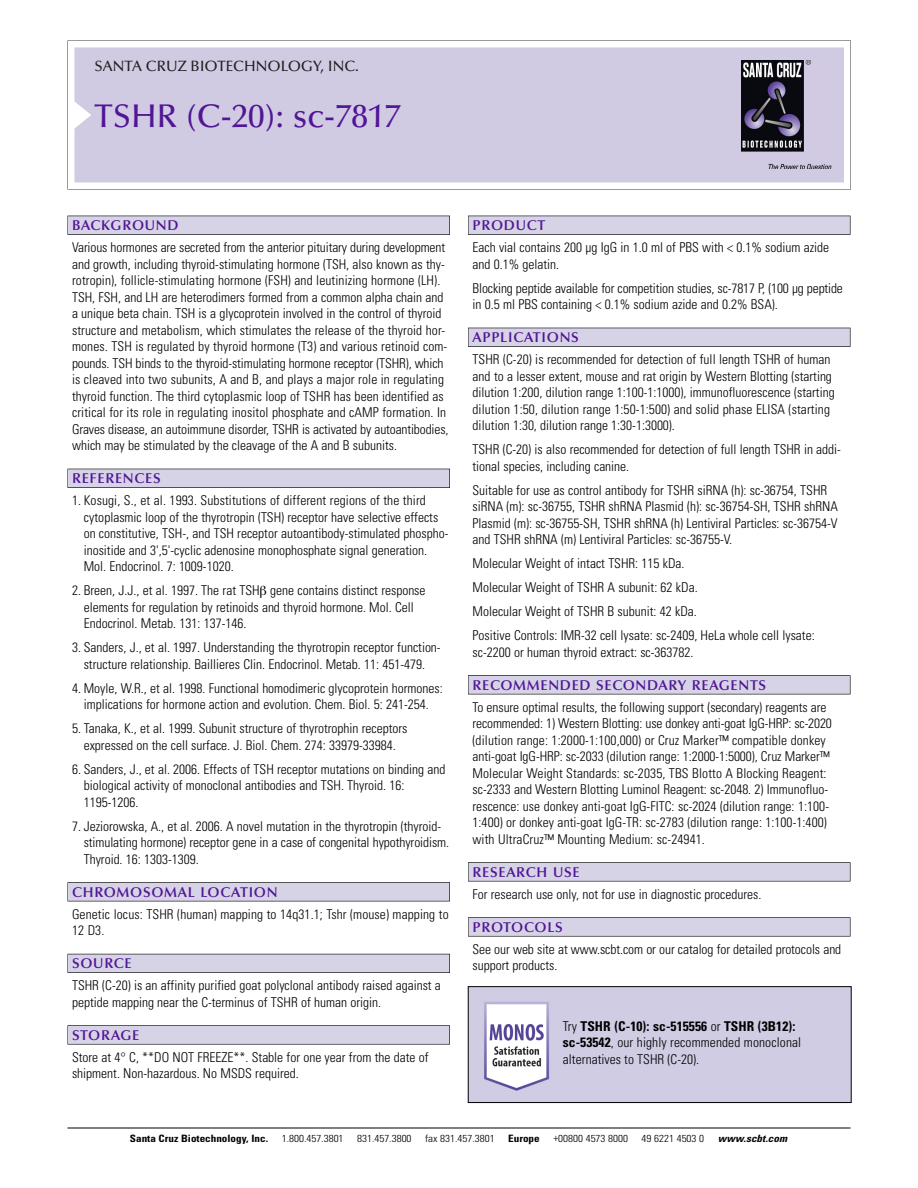
<style>
.page{position:relative;width:918px;height:1188px;background:#fff}
.page>*{position:absolute;margin:0;border:0;box-sizing:border-box;transform-origin:0 0}
.t1{font:500 33px "Optima";color:#511695}
.t2{font:500 15px "Optima";color:#231f20}
.t3{font:600 14.25px "Optima";letter-spacing:.05em;color:#511695}
.t4{font:300 condensed 13.5px/16.5px "Univers";color:#000}
.t5{font:300 condensed 10.2px "Univers";color:#000;scale:1.1 1}
.t6{font:700 condensed 10.2px "Univers";color:#000;scale:1.1 1}
.t7{font:italic 700 condensed 10.2px "Univers";letter-spacing:.005em;color:#000;scale:1.1 1}
.s1{font-weight:700}
</style>
<div class="page">
<svg style="left:68px;top:40px;width:783px;height:149px"></svg>
<div style="left:74px;top:47px;width:770px;height:135px;background:#d1cae3"></div>
<img style="left:741px;top:60px;width:90px;height:108px">
<div style="left:68px;top:216px;width:382px;height:19px;background:#525155"></div>
<div style="left:68px;top:216px;width:381px;height:18px;background:#d7d3e7"></div>
<div style="left:68px;top:469px;width:382px;height:19px;background:#515055"></div>
<div style="left:68px;top:469px;width:381px;height:18px;background:#d7d3e7"></div>
<div style="left:68px;top:882px;width:382px;height:19px;background:#545357"></div>
<div style="left:68px;top:883px;width:381px;height:18px;background:#d7d3e7"></div>
<div style="left:68px;top:954px;width:382px;height:19px;background:#54535a"></div>
<div style="left:68px;top:954px;width:381px;height:18px;background:#d7d3e7"></div>
<svg style="left:68px;top:1025px;width:382px;height:20px"></svg>
<div style="left:68px;top:1026px;width:381px;height:18px;background:#d7d3e7"></div>
<div style="left:468px;top:216px;width:382px;height:19px;background:#525155"></div>
<div style="left:468px;top:216px;width:382px;height:18px;background:#d7d3e7"></div>
<div style="left:468px;top:328px;width:382px;height:19px;background:#515055"></div>
<div style="left:468px;top:328px;width:382px;height:18px;background:#d7d3e7"></div>
<div style="left:468px;top:675px;width:382px;height:19px;background:#545357"></div>
<div style="left:468px;top:676px;width:382px;height:18px;background:#d7d3e7"></div>
<div style="left:468px;top:862px;width:382px;height:19px;background:#575759"></div>
<div style="left:468px;top:863px;width:382px;height:18px;background:#d7d3e7"></div>
<svg style="left:468px;top:917px;width:382px;height:20px"></svg>
<div style="left:468px;top:918px;width:382px;height:18px;background:#d7d3e7"></div>
<hr style="left:68px;top:1128px;width:782px;height:1px;background:#000">
<img style="left:470px;top:988px;width:380px;height:113px">
<div style="left:468px;top:986px;width:384px;height:117px;border:1px solid #000"></div>
<p class="t2" style="left:94px;top:61px;width:266px">SANTA CRUZ BIOTECHNOLOGY, INC.</p>
<h1 class="t1" style="left:94px;top:103px;width:308px">TSHR (C-20): sc-7817</h1>
<p class="t3" style="left:72px;top:219px;width:108px">BACKGROUND</p>
<p class="t4" style="left:72px;top:240px;width:378px">Various hormones are secreted from the anterior pituitary during development and growth, including thyroid-stimulating hormone (TSH, also known as thy&shy;rotropin), follicle-stimulating hormone (FSH) and leutinizing hormone (LH).<br>TSH, FSH, and LH are heterodimers formed from a common alpha chain and a unique beta chain. TSH is a glycoprotein involved in the control of thyroid structure and metabolism, which stimulates the release of the thyroid hor&shy;mones. TSH is regulated by thyroid hormone (T3) and various retinoid com&shy;pounds. TSH binds to the thyroid-stimulating hormone receptor (TSHR), which is cleaved into two subunits, A and B, and plays a major role in regulating thyroid function. The third cytoplasmic loop of TSHR has been identified as critical for its role in regulating inositol phosphate and cAMP formation. In Graves disease, an autoimmune disorder, TSHR is activated by autoantibodies, which may be stimulated by the cleavage of the A and B subunits.</p>
<p class="t3" style="left:72px;top:473px;width:90px">REFERENCES</p>
<p class="t4" style="left:84px;top:493px;width:366px;text-indent:-12px">1. Kosugi, S., et al. 1993. Substitutions of different regions of the third cytoplasmic loop of the thyrotropin (TSH) receptor have selective effects on constitutive, TSH-, and TSH receptor autoantibody-stimulated phospho&shy;inositide and 3',5'-cyclic adenosine monophosphate signal generation.<br>Mol. Endocrinol. 7: 1009-1020.</p>
<p class="t4" style="left:84px;top:583px;width:343px;text-indent:-12px">2. Breen, J.J., et al. 1997. The rat TSH gene contains distinct response elements for regulation by retinoids and thyroid hormone. Mol. Cell<br>Endocrinol. Metab. 131: 137-146.</p>
<p class="t4" style="left:72px;top:640px;width:370px;text-align:center">3. Sanders, J., et al. 1997. Understanding the thyrotropin receptor function&shy;structure relationship. Baillieres Clin. Endocrinol. Metab. 11: 451-479.</p>
<p class="t4" style="left:72px;top:681px;width:372px;text-align:center">4. Moyle, W.R., et al. 1998. Functional homodimeric glycoprotein hormones: implications for hormone action and evolution. Chem. Biol. 5: 241-254.</p>
<p class="t4" style="left:72px;top:721px;width:337px;text-align:center">5. Tanaka, K., et al. 1999. Subunit structure of thyrotrophin receptors expressed on the cell surface. J. Biol. Chem. 274: 33979-33984.</p>
<p class="t4" style="left:84px;top:762px;width:363px;text-indent:-12px">6. Sanders, J., et al. 2006. Effects of TSH receptor mutations on binding and biological activity of monoclonal antibodies and TSH. Thyroid. 16:<br>1195-1206.</p>
<p class="t4" style="left:84px;top:819px;width:367px;text-indent:-12px">7. Jeziorowska, A., et al. 2006. A novel mutation in the thyrotropin (thyroid&shy;stimulating hormone) receptor gene in a case of congenital hypothyroidism.<br>Thyroid. 16: 1303-1309.</p>
<p class="t3" style="left:72px;top:886px;width:207px">CHROMOSOMAL LOCATION</p>
<p class="t4" style="left:72px;top:907px;width:378px">Genetic locus: TSHR (human) mapping to 14q31.1; Tshr (mouse) mapping to<br>12 D3.</p>
<p class="t3" style="left:72px;top:958px;width:61px">SOURCE</p>
<p class="t4" style="left:72px;top:978px;width:370px">TSHR (C-20) is an affinity purified goat polyclonal antibody raised against a peptide mapping near the C-terminus of TSHR of human origin.</p>
<p class="t3" style="left:72px;top:1029px;width:69px">STORAGE</p>
<p class="t4" style="left:72px;top:1050px;width:358px">Store at 4° C, **DO NOT FREEZE**. Stable for one year from the date of shipment. Non-hazardous. No MSDS required.</p>
<p class="t3" style="left:473px;top:219px;width:74px">PRODUCT</p>
<p class="t4" style="left:473px;top:240px;width:358px">Each vial contains 200 µg IgG in 1.0 ml of PBS with &lt; 0.1% sodium azide and 0.1% gelatin.</p>
<p class="t4" style="left:473px;top:281px;width:372px">Blocking peptide available for competition studies, sc-7817 P, (100 µg peptide in 0.5 ml PBS containing &lt; 0.1% sodium azide and 0.2% BSA).</p>
<p class="t3" style="left:473px;top:332px;width:108px">APPLICATIONS</p>
<p class="t4" style="left:473px;top:352px;width:364px">TSHR (C-20) is recommended for detection of full length TSHR of human and to a lesser extent, mouse and rat origin by Western Blotting (starting dilution 1:200, dilution range 1:100-1:1000), immunofluorescence (starting dilution 1:50, dilution range 1:50-1:500) and solid phase ELISA (starting dilution 1:30, dilution range 1:30-1:3000).</p>
<p class="t4" style="left:473px;top:442px;width:370px">TSHR (C-20) is also recommended for detection of full length TSHR in addi&shy;tional species, including canine.</p>
<p class="t4" style="left:473px;top:483px;width:367px">Suitable for use as control antibody for TSHR siRNA (h): sc-36754, TSHR siRNA (m): sc-36755, TSHR shRNA Plasmid (h): sc-36754-SH, TSHR shRNA Plasmid (m): sc-36755-SH, TSHR shRNA (h) Lentiviral Particles: sc-36754-V and TSHR shRNA (m) Lentiviral Particles: sc-36755-V.</p>
<p class="t4" style="left:473px;top:553px;width:344px;line-height:24px">Molecular Weight of intact TSHR: 115 kDa.<br>Molecular Weight of TSHR A subunit: 62 kDa.<br>Molecular Weight of TSHR B subunit: 42 kDa.<br>Positive Controls: IMR-32 cell lysate: sc-2409, HeLa whole cell lysate:</p>
<p class="t4" style="left:473px;top:645px;width:223px">sc-2200 or human thyroid extract: sc-363782.</p>
<p class="t3" style="left:473px;top:679px;width:295px">RECOMMENDED SECONDARY REAGENTS</p>
<p class="t4" style="left:473px;top:700px;width:361px">To ensure optimal results, the following support (secondary) reagents are recommended: 1) Western Blotting: use donkey anti-goat IgG-HRP: sc-2020 (dilution range: 1:2000-1:100,000) or Cruz Marker™ compatible donkey anti-goat IgG-HRP: sc-2033 (dilution range: 1:2000-1:5000), Cruz Marker™ Molecular Weight Standards: sc-2035, TBS Blotto A Blocking Reagent: sc-2333 and Western Blotting Luminol Reagent: sc-2048. 2) Immunofluo&shy;rescence: use donkey anti-goat IgG-FITC: sc-2024 (dilution range: 1:100- 1:400) or donkey anti-goat IgG-TR: sc-2783 (dilution range: 1:100-1:400) with UltraCruz™ Mounting Medium: sc-24941.</p>
<p class="t3" style="left:473px;top:866px;width:109px">RESEARCH USE</p>
<p class="t4" style="left:473px;top:887px;width:290px">For research use only, not for use in diagnostic procedures.</p>
<p class="t3" style="left:473px;top:921px;width:92px">PROTOCOLS</p>
<p class="t4" style="left:473px;top:942px;width:370px">See our web site at www.scbt.com or our catalog for detailed protocols and support products.</p>
<p class="t4" style="left:563px;top:1019px;width:240px">Try <span class="s1">TSHR (C-10): sc-515556</span> or <span class="s1">TSHR (3B12): sc-53542</span>, our highly recommended monoclonal alternatives to TSHR (C-20).</p>
<p class="t6" style="left:130px;top:1135px;width:127px">Santa Cruz Biotechnology, Inc.</p>
<p class="t5" style="left:282px;top:1135px;width:58px">1.800.457.3801</p>
<p class="t5" style="left:357px;top:1135px;width:51px">831.457.3800</p>
<p class="t5" style="left:425px;top:1135px;width:65px">fax 831.457.3801</p>
<p class="t6" style="left:508px;top:1135px;width:30px">Europe</p>
<p class="t5" style="left:553px;top:1135px;width:69px">+00800 4573 8000</p>
<p class="t5" style="left:642px;top:1135px;width:58px">49 6221 4503 0</p>
<p class="t7" style="left:718px;top:1135px;width:64px">www.scbt.com</p>
</div>
